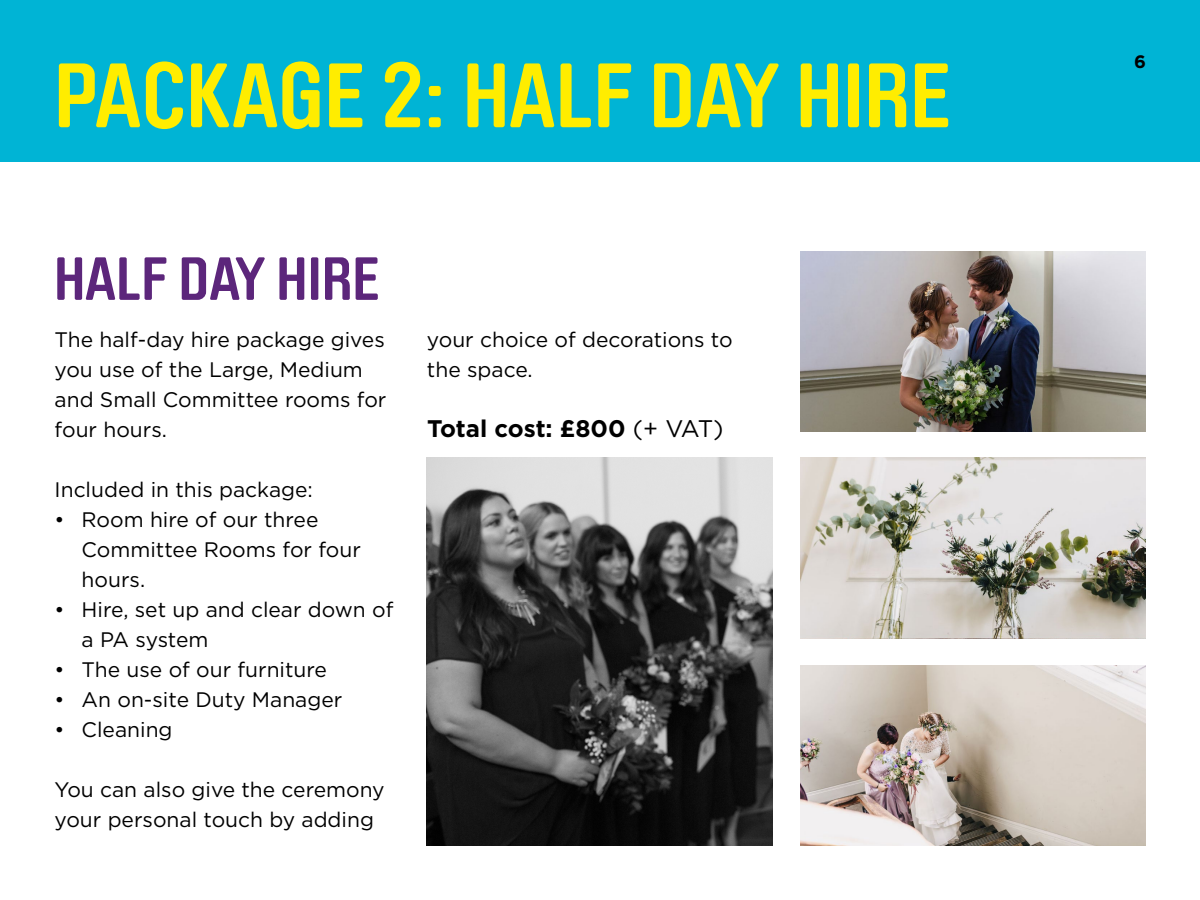
<style>
.page{position:relative;width:1200px;height:900px;background:#fff}
.page>*{position:absolute;margin:0;border:0;box-sizing:border-box;transform-origin:0 0}
.t1{font:700 90px "Brauer Neue Std";color:#ffed00}
.t2{font:700 60px "Brauer Neue Std";color:#5c267b}
.t3{font:700 24px "Gotham";color:#000}
.t4{font:21px/30px "Gotham";color:#000}
.t5{font:700 18px "Gotham";color:#000}
.s1{font-weight:400}
</style>
<div class="page">
<div style="left:0;top:0;width:1200px;height:162px;background:#00b4d5"></div>
<img style="left:801px;top:458px;width:345px;height:180px">
<img style="left:801px;top:665px;width:345px;height:180px">
<img style="left:801px;top:251px;width:345px;height:181px">
<img style="left:426px;top:458px;width:346px;height:388px">
<h1 class="t1" style="left:54px;top:44px;width:899px">PACKAGE 2: HALF DAY HIRE</h1>
<p class="t5" style="left:1134px;top:50px;width:13px">6</p>
<h2 class="t2" style="left:54px;top:245px;width:327px">HALF DAY HIRE</h2>
<p class="t4" style="left:55px;top:324px;width:333px">The half-day hire package gives you use of the Large, Medium and Small Committee rooms for four hours.</p>
<p class="t4" style="left:55px;top:474px;width:260px">Included in this package:</p>
<p class="t4" style="left:82px;top:504px;width:281px;text-indent:-27px">• Room hire of our three<br>Committee Rooms for four hours.</p>
<p class="t4" style="left:82px;top:594px;width:313px;text-indent:-27px">• Hire, set up and clear down of a PA system</p>
<p class="t4" style="left:55px;top:654px;width:274px">• The use of our furniture</p>
<p class="t4" style="left:55px;top:684px;width:289px">• An on-site Duty Manager</p>
<p class="t4" style="left:55px;top:714px;width:119px">• Cleaning</p>
<p class="t4" style="left:55px;top:774px;width:332px">You can also give the ceremony your personal touch by adding</p>
<p class="t4" style="left:427px;top:325px;width:307px">your choice of decorations to the space.</p>
<p class="t3" style="left:427px;top:413px;width:298px">Total cost: £800 <span class="s1">(+ VAT)</span></p>
</div>
